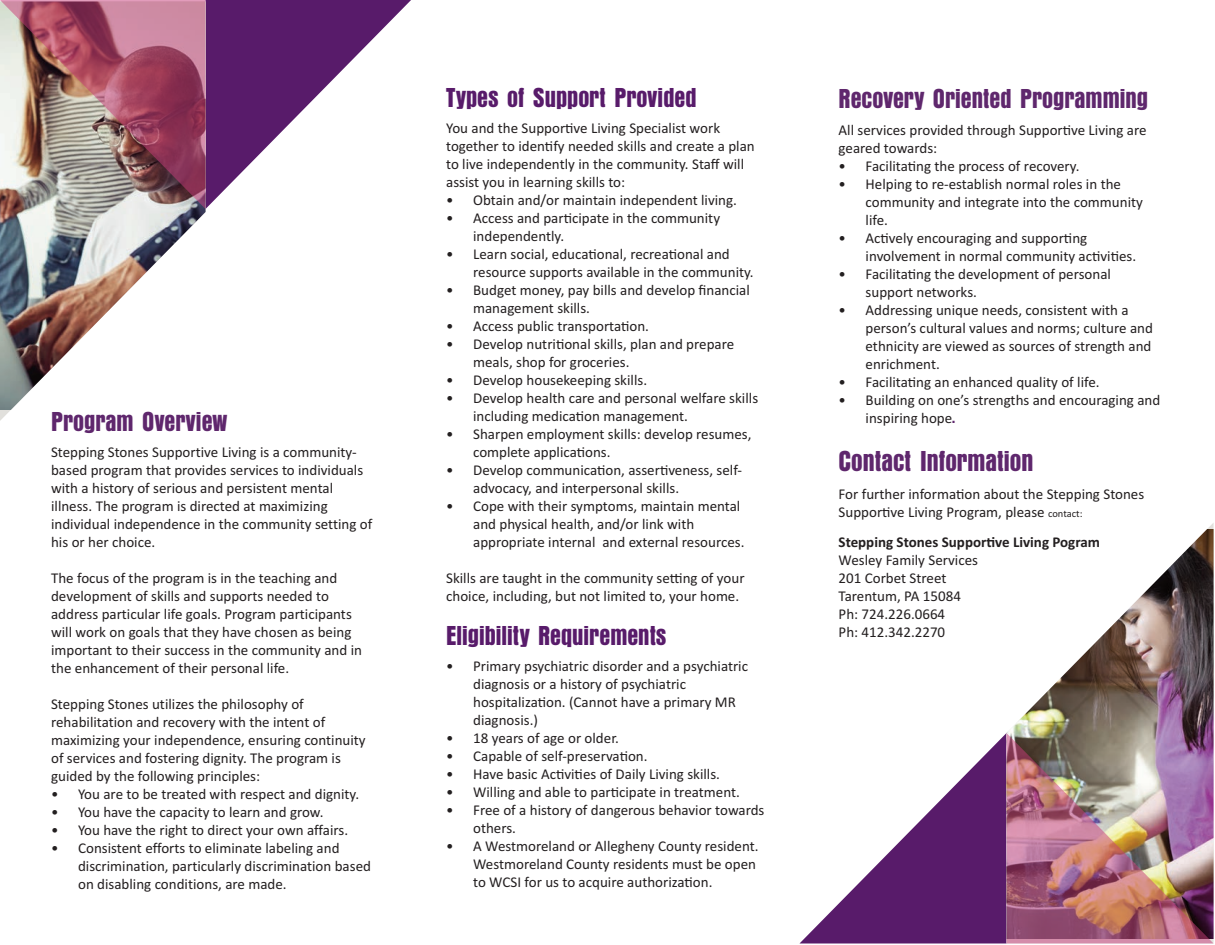
<style>
.page{position:relative;width:1215px;height:945px;background:#fff}
.page>*{position:absolute;margin:0;border:0;box-sizing:border-box;transform-origin:0 0}
.t1{font:30px "Anzeigen Gro D";color:#5f276d}
.t2{font:28.5px "Anzeigen Gro";color:#581b6a}
.t3{font:28.5px "Anzeigen Gro";color:#5f276d}
.t4{font:15px/18px "Calibri";color:#231f20}
.t5{font:700 15px "Calibri";color:#231f20}
.s1{font-family:"Anzeigen Gro";color:#5f276d}
.s2{font-size:10.5px}
</style>
<div class="page">
<img style="left:1007px;top:529px;width:207px;height:204px">
<img style="left:0;top:209px;width:206px;height:200px">
<img style="left:0;top:0;width:411px;height:209px">
<img style="left:800px;top:733px;width:414px;height:211px">
<h2 class="t3" style="left:51px;top:409px;width:178px">Program Overview</h2>
<p class="t4" style="left:51px;top:444px;width:323px">Stepping Stones Supportive Living is a community&shy;based program that provides services to individuals with a history of serious and persistent mental illness. The program is directed at maximizing individual independence in the community setting of his or her choice.</p>
<p class="t4" style="left:51px;top:570px;width:312px">The focus of the program is in the teaching and development of skills and supports needed to address particular life goals. Program participants will work on goals that they have chosen as being important to their success in the community and in the enhancement of their personal life.</p>
<p class="t4" style="left:51px;top:696px;width:316px">Stepping Stones utilizes the philosophy of rehabilitation and recovery with the intent of maximizing your independence, ensuring continuity of services and fostering dignity. The program is guided by the following principles:</p>
<p class="t4" style="left:51px;top:786px;width:310px">• You are to be treated with respect and dignity.</p>
<p class="t4" style="left:51px;top:804px;width:274px">• You have the capacity to learn and grow.</p>
<p class="t4" style="left:51px;top:822px;width:299px">• You have the right to direct your own affairs.</p>
<p class="t4" style="left:78px;top:840px;width:294px;text-indent:-27px">• Consistent efforts to eliminate labeling and discrimination, particularly discrimination based on disabling conditions, are made.</p>
<h2 class="t2" style="left:446px;top:85px;width:252px">Types of Support Provided</h2>
<p class="t4" style="left:446px;top:120px;width:310px">You and the Supportive Living Specialist work together to identify needed skills and create a plan to live independently in the community. Staff will assist you in learning skills to:</p>
<p class="t4" style="left:446px;top:192px;width:292px">• Obtain and/or maintain independent living.</p>
<p class="t4" style="left:473px;top:210px;width:248px;text-indent:-27px">• Access and participate in the community independently.</p>
<p class="t4" style="left:473px;top:246px;width:282px;text-indent:-27px">• Learn social, educational, recreational and resource supports available in the community.</p>
<p class="t4" style="left:473px;top:282px;width:278px;text-indent:-27px">• Budget money, pay bills and develop financial management skills.</p>
<p class="t4" style="left:446px;top:318px;width:204px">• Access public transportation.</p>
<p class="t4" style="left:473px;top:336px;width:263px;text-indent:-27px">• Develop nutritional skills, plan and prepare meals, shop for groceries.</p>
<p class="t4" style="left:446px;top:372px;width:202px">• Develop housekeeping skills.</p>
<p class="t4" style="left:473px;top:390px;width:287px;text-indent:-27px">• Develop health care and personal welfare skills including medication management.</p>
<p class="t4" style="left:473px;top:426px;width:280px;text-indent:-27px">• Sharpen employment skills: develop resumes, complete applications.</p>
<p class="t4" style="left:473px;top:462px;width:271px;text-indent:-27px">• Develop communication, assertiveness, self&shy;advocacy, and interpersonal skills.</p>
<p class="t4" style="left:473px;top:498px;width:273px;text-indent:-27px">• Cope with their symptoms, maintain mental and physical health, and/or link with appropriate internal and external resources.</p>
<p class="t4" style="left:446px;top:570px;width:300px">Skills are taught in the community setting of your choice, including, but not limited to, your home.</p>
<h2 class="t2" style="left:446px;top:623px;width:222px">Eligibility Requirements</h2>
<p class="t4" style="left:473px;top:659px;width:276px;text-indent:-27px">• Primary psychiatric disorder and a psychiatric diagnosis or a history of psychiatric hospitalization. (Cannot have a primary MR diagnosis.)</p>
<p class="t4" style="left:446px;top:731px;width:174px">• 18 years of age or older.</p>
<p class="t4" style="left:446px;top:749px;width:203px">• Capable of self-preservation.</p>
<p class="t4" style="left:446px;top:767px;width:275px">• Have basic Activities of Daily Living skills.</p>
<p class="t4" style="left:446px;top:785px;width:295px">• Willing and able to participate in treatment.</p>
<p class="t4" style="left:473px;top:803px;width:293px;text-indent:-27px">• Free of a history of dangerous behavior towards others.</p>
<p class="t4" style="left:473px;top:839px;width:287px;text-indent:-27px">• A Westmoreland or Allegheny County resident.<br>Westmoreland County residents must be open to WCSI for us to acquire authorization.</p>
<h2 class="t3" style="left:839px;top:86px;width:311px">Recovery Oriented Programming</h2>
<p class="t4" style="left:839px;top:122px;width:310px">All services provided through Supportive Living are geared towards:</p>
<p class="t4" style="left:839px;top:158px;width:242px">• Facilitating the process of recovery.</p>
<p class="t4" style="left:866px;top:176px;width:279px;text-indent:-27px">• Helping to re-establish normal roles in the community and integrate into the community life.</p>
<p class="t4" style="left:866px;top:230px;width:272px;text-indent:-27px">• Actively encouraging and supporting involvement in normal community activities.</p>
<p class="t4" style="left:866px;top:266px;width:247px;text-indent:-27px">• Facilitating the development of personal support networks.</p>
<p class="t4" style="left:866px;top:302px;width:289px;text-indent:-27px">• Addressing unique needs, consistent with a person’s cultural values and norms; culture and ethnicity are viewed as sources of strength and enrichment.</p>
<p class="t4" style="left:839px;top:374px;width:263px">• Facilitating an enhanced quality of life.</p>
<p class="t4" style="left:866px;top:392px;width:296px;text-indent:-27px">• Building on one’s strengths and encouraging and inspiring hope<span class="s1">.</span></p>
<h1 class="t1" style="left:839px;top:445px;width:196px">Contact Information</h1>
<p class="t4" style="left:839px;top:486px;width:307px">For further information about the Stepping Stones<br>Supportive Living Program, please <span class="s2">contact:</span></p>
<p class="t5" style="left:839px;top:533px;width:263px">Stepping Stones Supportive Living Pogram</p>
<p class="t4" style="left:839px;top:553px;width:141px">Wesley Family Services<br>201 Corbet Street<br>Tarentum, PA 15084<br>Ph: 724.226.0664<br>Ph: 412.342.2270</p>
</div>
